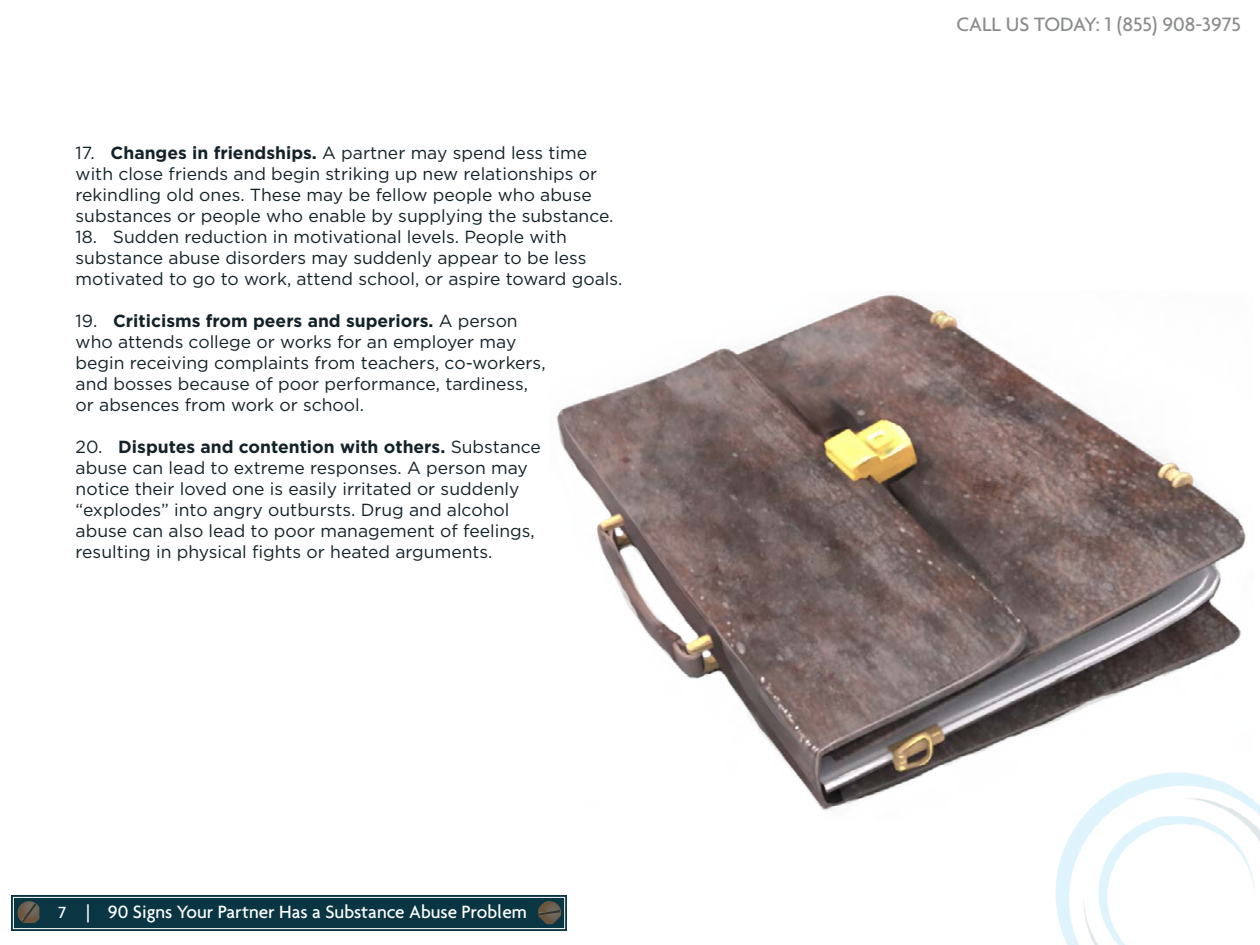
<style>
.page{position:relative;width:1260px;height:945px;background:#fff}
.page>*{position:absolute;margin:0;border:0;box-sizing:border-box;transform-origin:0 0}
.t1{font:500 21px "Agenda";color:#8a8c8e}
.t2{font:500 19.25px "Agenda";color:#fff}
.t3{font:17.5px/21px "Gotham";color:#132229}
.t4{font:500 17.5px "Agenda";color:#fff}
.s1{font-weight:700}
</style>
<div class="page">
<img style="left:1056px;top:800px;width:204px;height:145px">
<div style="left:11px;top:895px;width:556px;height:36px;background:#0a3542"></div>
<img style="left:22px;top:901px;width:15px;height:22px">
<svg style="left:18px;top:904px;width:21px;height:18px"></svg>
<img style="left:538px;top:908px;width:23px;height:16px">
<svg style="left:538px;top:901px;width:22px;height:15px"></svg>
<div style="left:13px;top:897px;width:552px;height:32px;border:1px solid #fff"></div>
<img style="left:556px;top:294px;width:697px;height:526px">
<p class="t3" style="left:76px;top:142px;width:539px">17. <span class="s1">Changes in friendships.</span> A partner may spend less time with close friends and begin striking up new relationships or rekindling old ones. These may be fellow people who abuse substances or people who enable by supplying the substance.</p>
<p class="t3" style="left:76px;top:226px;width:548px">18. Sudden reduction in motivational levels. People with substance abuse disorders may suddenly appear to be less motivated to go to work, attend school, or aspire toward goals.</p>
<p class="t3" style="left:76px;top:310px;width:472px">19. <span class="s1">Criticisms from peers and superiors.</span> A person who attends college or works for an employer may begin receiving complaints from teachers, co-workers, and bosses because of poor performance, tardiness, or absences from work or school.</p>
<p class="t3" style="left:76px;top:436px;width:467px">20. <span class="s1">Disputes and contention with others.</span> Substance abuse can lead to extreme responses. A person may notice their loved one is easily irritated or suddenly “explodes” into angry outbursts. Drug and alcohol abuse can also lead to poor management of feelings, resulting in physical fights or heated arguments.</p>
<p class="t4" style="left:58px;top:902px;width:10px">7</p>
<p class="t2" style="left:86px;top:900px;width:443px">| 90 Signs Your Partner Has a Substance Abuse Problem</p>
<p class="t1" style="left:956px;top:11px;width:286px">CALL US TODAY: 1 (855) 908-3975</p>
</div>
